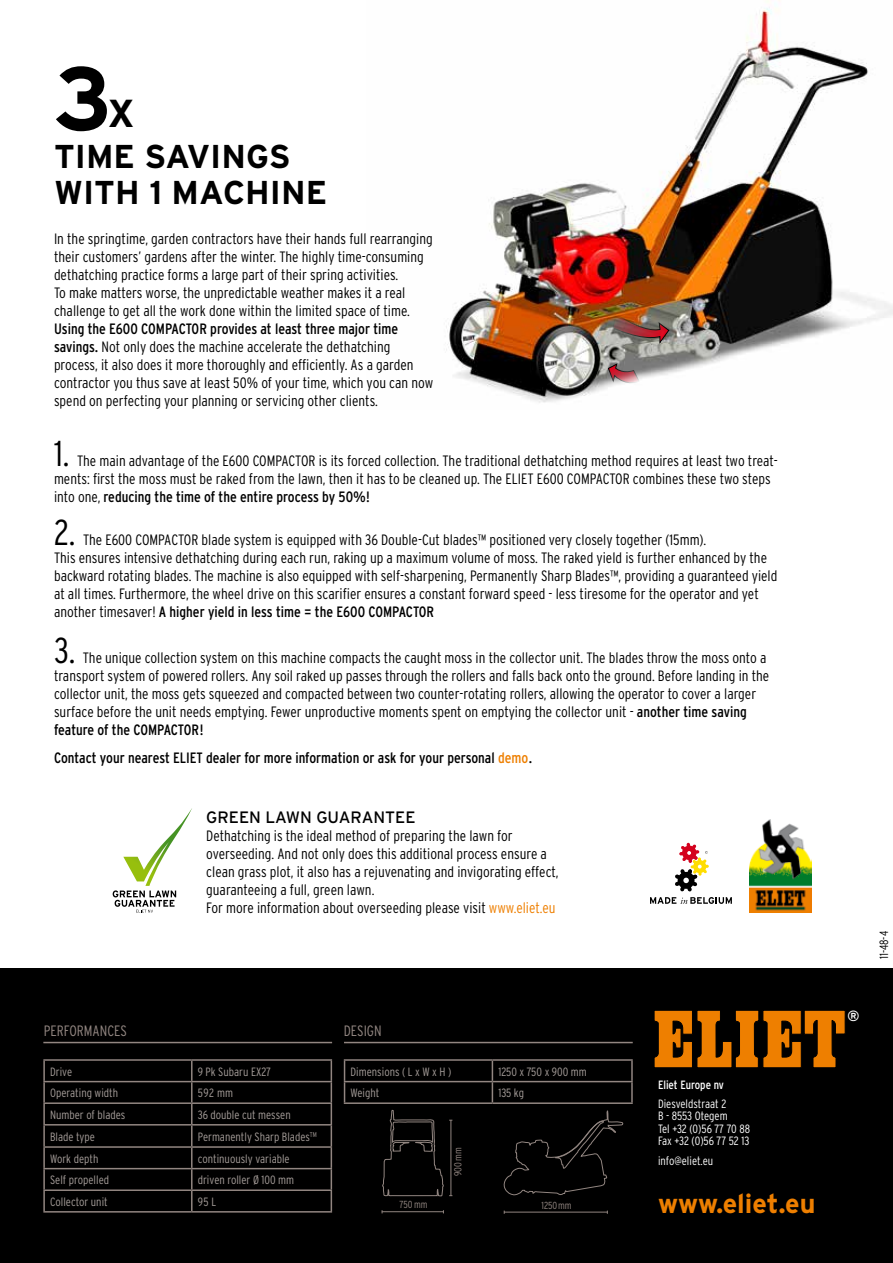
<style>
.page{position:relative;width:893px;height:1263px;background:#fff}
.page>*{position:absolute;margin:0;border:0;box-sizing:border-box;transform-origin:0 0}
.t1{font:700 90px "Interstate";color:#000}
.t2{font:700 39px "Interstate";color:#000}
.t3{font:300 condensed 36px "Interstate";color:#000}
.t4{font:700 33px/35.2px "Interstate";color:#000}
.t5{font:700 27px "Interstate";color:#ee7f00}
.t6{font:16.5px "Interstate";color:#000}
.t7{font:300 condensed 15px/18px "Interstate";color:#000}
.t8{font:condensed 15px "Interstate";color:#000}
.t9{font:300 condensed 15px "Interstate";color:#928681}
.t10{font:italic 700 14.7px "Interstate";color:#fff}
.t11{font:300 condensed 12px "Interstate";color:#a59d99}
.t12{font:300 condensed 12px/25px "Interstate";color:#fff}
.t13{font:condensed 12px "Interstate";color:#fff}
.t14{font:300 condensed 12px "Interstate";color:#000}
.t15{font:300 condensed 10.2px "Interstate";color:#928681}
.s1{font-weight:400}
.s2{color:#ee7f00}
</style>
<div class="page">
<div style="left:0;top:968px;width:893px;height:295px;background:#000"></div>
<hr style="left:43px;top:1059px;width:149px;height:2px;background:#928681">
<hr style="left:43px;top:1061px;width:2px;height:20px;background:#928681">
<hr style="left:192px;top:1059px;width:140px;height:2px;background:#928681">
<hr style="left:191px;top:1061px;width:2px;height:20px;background:#928681">
<hr style="left:43px;top:1081px;width:149px;height:1px;background:#928681">
<hr style="left:43px;top:1082px;width:2px;height:20px;background:#928681">
<hr style="left:192px;top:1081px;width:140px;height:1px;background:#928681">
<hr style="left:191px;top:1082px;width:2px;height:20px;background:#928681">
<hr style="left:43px;top:1102px;width:149px;height:2px;background:#928681">
<hr style="left:43px;top:1104px;width:2px;height:20px;background:#928681">
<hr style="left:192px;top:1102px;width:140px;height:2px;background:#928681">
<hr style="left:191px;top:1104px;width:2px;height:20px;background:#928681">
<hr style="left:43px;top:1124px;width:149px;height:1px;background:#928681">
<hr style="left:43px;top:1125px;width:2px;height:21px;background:#928681">
<hr style="left:192px;top:1124px;width:140px;height:1px;background:#928681">
<hr style="left:191px;top:1125px;width:2px;height:21px;background:#928681">
<hr style="left:43px;top:1146px;width:149px;height:2px;background:#928681">
<hr style="left:43px;top:1148px;width:2px;height:20px;background:#928681">
<hr style="left:192px;top:1146px;width:140px;height:2px;background:#928681">
<hr style="left:191px;top:1148px;width:2px;height:20px;background:#928681">
<hr style="left:43px;top:1168px;width:149px;height:1px;background:#928681">
<hr style="left:43px;top:1169px;width:2px;height:20px;background:#928681">
<hr style="left:192px;top:1168px;width:140px;height:1px;background:#928681">
<hr style="left:191px;top:1169px;width:2px;height:20px;background:#928681">
<hr style="left:191px;top:1191px;width:2px;height:20px;background:#928681">
<hr style="left:43px;top:1189px;width:149px;height:2px;background:#928681">
<hr style="left:43px;top:1191px;width:2px;height:20px;background:#928681">
<hr style="left:192px;top:1189px;width:140px;height:2px;background:#928681">
<svg style="left:331px;top:1061px;width:1px;height:150px"></svg>
<hr style="left:43px;top:1211px;width:149px;height:1px;background:#928681">
<hr style="left:192px;top:1211px;width:140px;height:1px;background:#928681">
<hr style="left:344px;top:1059px;width:148px;height:2px;background:#928681">
<hr style="left:492px;top:1059px;width:141px;height:2px;background:#928681">
<hr style="left:631px;top:1061px;width:2px;height:20px;background:#928681">
<hr style="left:344px;top:1081px;width:148px;height:1px;background:#928681">
<svg style="left:344px;top:1061px;width:1px;height:41px"></svg>
<hr style="left:492px;top:1081px;width:141px;height:1px;background:#928681">
<svg style="left:492px;top:1061px;width:1px;height:41px"></svg>
<hr style="left:631px;top:1082px;width:2px;height:20px;background:#928681">
<hr style="left:344px;top:1102px;width:148px;height:2px;background:#928681">
<hr style="left:492px;top:1102px;width:141px;height:2px;background:#928681">
<svg style="left:503px;top:1110px;width:120px;height:86px"></svg>
<hr style="left:504px;top:1212px;width:103px;height:1px;background:#928681">
<hr style="left:382px;top:1211px;width:61px;height:1px;background:#928681">
<svg style="left:382px;top:1110px;width:70px;height:86px"></svg>
<hr style="left:43px;top:1042px;width:289px;height:1px;background:#928681">
<hr style="left:344px;top:1042px;width:289px;height:1px;background:#928681">
<img style="left:749px;top:819px;width:62px;height:94px">
<svg style="left:650px;top:843px;width:82px;height:61px"></svg>
<svg style="left:113px;top:808px;width:79px;height:104px"></svg>
<img style="left:446px;top:0;width:447px;height:403px">
<img style="left:542px;top:277px;width:168px;height:67px">
<svg style="left:608px;top:364px;width:31px;height:23px"></svg>
<svg style="left:654px;top:1010px;width:192px;height:58px"></svg>
<h1 class="t1" style="left:54px;top:44px;width:60px">3</h1>
<h2 class="t2" style="left:107px;top:89px;width:29px">X</h2>
<h3 class="t4" style="left:54px;top:139px;width:275px">TIME SAVINGS<br>WITH 1 MACHINE</h3>
<p class="t7" style="left:54px;top:229px;width:380px">In the springtime, garden contractors have their hands full rearranging their customers’ gardens after the winter. The highly time-consuming dethatching practice forms a large part of their spring activities.<br>To make matters worse, the unpredictable weather makes it a real challenge to get all the work done within the limited space of time.</p>
<p class="t7" style="left:54px;top:319px;width:381px"><span class="s1">Using the E600 COMPACTOR provides at least three major time savings.</span> Not only does the machine accelerate the dethatching process, it also does it more thoroughly and efficiently. As a garden contractor you thus save at least 50% of your time, which you can now spend on perfecting your planning or servicing other clients.</p>
<h3 class="t3" style="left:54px;top:431px;width:17px">1.</h3>
<p class="t7" style="left:54px;top:451px;width:725px;text-indent:23px">The main advantage of the E600 COMPACTOR is its forced collection. The traditional dethatching method requires at least two treat&shy;ments: first the moss must be raked from the lawn, then it has to be cleaned up. The ELIET E600 COMPACTOR combines these two steps into one, <span class="s1">reducing the time of the entire process by 50%!</span></p>
<h3 class="t3" style="left:54px;top:510px;width:23px">2.</h3>
<p class="t7" style="left:54px;top:530px;width:725px;text-indent:29px">The E600 COMPACTOR blade system is equipped with 36 Double-Cut blades™ positioned very closely together (15mm).<br>This ensures intensive dethatching during each run, raking up a maximum volume of moss. The raked yield is further enhanced by the backward rotating blades. The machine is also equipped with self-sharpening, Permanently Sharp Blades™, providing a guaranteed yield at all times. Furthermore, the wheel drive on this scarifier ensures a constant forward speed - less tiresome for the operator and yet another timesaver! <span class="s1">A higher yield in less time = the E600 COMPACTOR</span></p>
<h3 class="t3" style="left:54px;top:629px;width:23px">3.</h3>
<p class="t7" style="left:54px;top:649px;width:717px;text-indent:29px">The unique collection system on this machine compacts the caught moss in the collector unit. The blades throw the moss onto a transport system of powered rollers. Any soil raked up passes through the rollers and falls back onto the ground. Before landing in the collector unit, the moss gets squeezed and compacted between two counter-rotating rollers, allowing the operator to cover a larger surface before the unit needs emptying. Fewer unproductive moments spent on emptying the collector unit - <span class="s1">another time saving feature of the COMPACTOR!</span></p>
<p class="t8" style="left:54px;top:749px;width:480px">Contact your nearest ELIET dealer for more information or ask for your personal <span class="s2">demo</span>.</p>
<p class="t6" style="left:206px;top:807px;width:211px">GREEN LAWN GUARANTEE</p>
<p class="t7" style="left:206px;top:826px;width:354px">Dethatching is the ideal method of preparing the lawn for overseeding. And not only does this additional process ensure a clean grass plot, it also has a rejuvenating and invigorating effect, guaranteeing a full, green lawn.<br>For more information about overseeding please visit <span class="s2">www.eliet.eu</span></p>
<p class="t9" style="left:44px;top:1021px;width:85px">PERFORMANCES</p>
<p class="t9" style="left:344px;top:1021px;width:39px">DESIGN</p>
<p class="t11" style="left:50px;top:1064px;width:24px">Drive</p>
<p class="t11" style="left:198px;top:1064px;width:75px">9 Pk Subaru EX27</p>
<p class="t11" style="left:50px;top:1086px;width:70px">Operating width</p>
<p class="t11" style="left:198px;top:1086px;width:37px">592 mm</p>
<p class="t11" style="left:50px;top:1107px;width:77px">Number of blades</p>
<p class="t11" style="left:198px;top:1107px;width:94px">36 double cut messen</p>
<p class="t11" style="left:50px;top:1129px;width:46px">Blade type</p>
<p class="t11" style="left:198px;top:1129px;width:121px">Permanently Sharp Blades<sup>TM</sup></p>
<p class="t11" style="left:50px;top:1151px;width:50px">Work depth</p>
<p class="t11" style="left:198px;top:1151px;width:93px">continuously variable</p>
<p class="t11" style="left:50px;top:1173px;width:61px">Self propelled</p>
<p class="t11" style="left:198px;top:1173px;width:98px">driven roller Ø 100 mm</p>
<p class="t11" style="left:50px;top:1194px;width:59px">Collector unit</p>
<p class="t11" style="left:198px;top:1194px;width:20px">95 L</p>
<p class="t11" style="left:351px;top:1064px;width:102px">Dimensions ( L x W x H )</p>
<p class="t11" style="left:498px;top:1064px;width:90px">1250 x 750 x 900 mm</p>
<p class="t11" style="left:351px;top:1086px;width:30px">Weight</p>
<p class="t11" style="left:498px;top:1086px;width:27px">135 kg</p>
<p class="t15" style="left:452px;top:1176px;width:30px;rotate:-90deg">900mm</p>
<p class="t15" style="left:400px;top:1198px;width:30px">750mm</p>
<p class="t15" style="left:542px;top:1199px;width:32px">1250 mm</p>
<p class="t13" style="left:658px;top:1077px;width:67px">Eliet Europe nv</p>
<p class="t12" style="left:658px;top:1103px;width:93px">B - 8553 Otegem<br>Fax +32 (0)56 77 52 13</p>
<p class="t12" style="left:658px;top:1148px;width:57px">info@eliet.eu</p>
<p class="t12" style="left:658px;top:1091px;width:94px">Diesveldstraat 2<br>Tel +32 (0)56 77 70 88</p>
<h3 class="t5" style="left:658px;top:1187px;width:159px">www.eliet.eu</h3>
<p class="t10" style="left:847px;top:1007px;width:14px">®</p>
<p class="t14" style="left:876px;top:959px;width:30px;rotate:-90deg">11-48-4</p>
</div>
